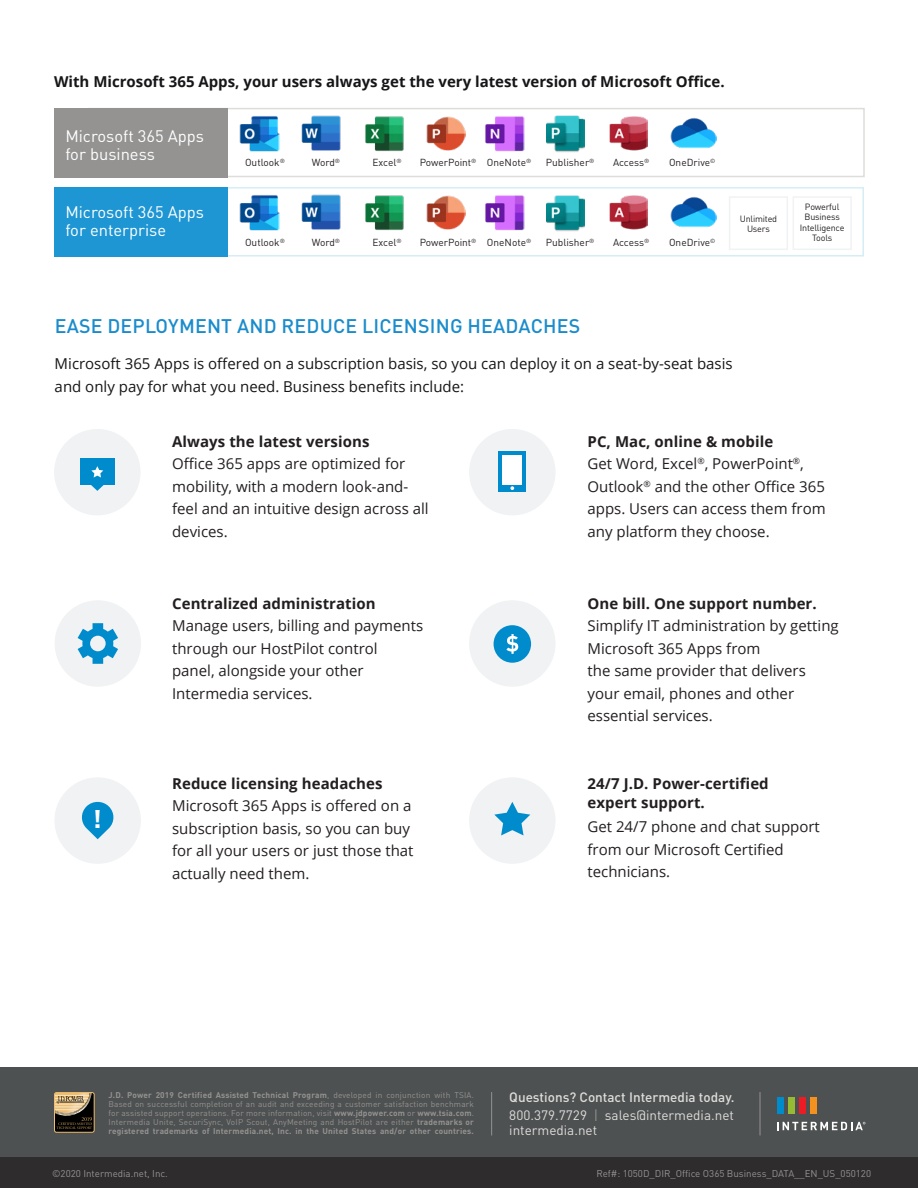
<style>
.page{position:relative;width:918px;height:1188px;background:#fff}
.page>*{position:absolute;margin:0;border:0;box-sizing:border-box;transform-origin:0 0}
.t1{font:700 25.35px "DINOT";color:#fff;scale:1.06 1}
.Body_Copy{font:500 19.5px "DINOT";letter-spacing:.01em;color:#1a8ccc}
.Heading_4{font:16.5px/18px "DINOT";color:#fff}
.BODY_Copy{font:15px/22.5px "Open Sans";color:#231f20}
.BLACK_headers{font:700 15px/19.5px "Open Sans";letter-spacing:.005em;color:#231f20}
.Body_Copy-2{font:15px/22.5px "Open Sans";color:#161517}
.Body___Bold_Header{font:700 15px "Open Sans";color:#161517}
.t2{font:13.5px "DINOT";color:#dddddb}
.t3{font:500 13.5px "DINOT";color:#dddddb}
.Heading_4-2{font:10.05px "DINOT";color:#231f20}
.t4{font:9.75px "DINOT";color:#949392}
.Heading_4-3{font:9px/10.5px "DINOT";letter-spacing:-.02em;color:#231f20;text-align:center}
.t5{font:8.25px/9px "DINOT";letter-spacing:.02em;color:#949291;text-align:justify}
.t6{font:700 8.25px/9px "DINOT";letter-spacing:.02em;color:#949291}
.s1{font-weight:700}
.s2{font-weight:400}
.s3{color:#949392}
</style>
<div class="page">
<div style="left:88px;top:108px;width:777px;height:69px;border:2px solid #dddddb"></div>
<div style="left:89px;top:187px;width:775px;height:69px;border:2px solid #d5eef5"></div>
<div style="left:54px;top:108px;width:174px;height:69px;background:#949392"></div>
<div style="left:54px;top:187px;width:174px;height:69px;background:#1e96d4"></div>
<div style="left:729px;top:196px;width:59px;height:54px;border:2px solid #f0f2f3"></div>
<div style="left:793px;top:196px;width:59px;height:54px;border:2px solid #f0f2f3"></div>
<div style="left:54px;top:777px;width:87px;height:87px;background:#f0f2f3;border-radius:50%"></div>
<svg style="left:82px;top:801px;width:32px;height:38px"></svg>
<div style="left:54px;top:429px;width:87px;height:86px;background:#f0f2f3;border-radius:50%"></div>
<div style="left:80px;top:459px;width:35px;height:26px;background:#008ccc"></div>
<svg style="left:91px;top:485px;width:13px;height:6px"></svg>
<svg style="left:91px;top:466px;width:12px;height:12px"></svg>
<div style="left:469px;top:600px;width:87px;height:87px;background:#f0f2f3;border-radius:50%"></div>
<div style="left:494px;top:625px;width:37px;height:38px;background:#008ccc;border-radius:50%"></div>
<svg style="left:506px;top:634px;width:12px;height:20px"></svg>
<div style="left:55px;top:600px;width:86px;height:87px;background:#f0f2f3;border-radius:50%"></div>
<svg style="left:78px;top:623px;width:40px;height:41px"></svg>
<div style="left:469px;top:429px;width:87px;height:86px;background:#f0f2f3;border-radius:50%"></div>
<div style="left:499px;top:452px;width:27px;height:40px;background:#008ccc"></div>
<div style="left:503px;top:455px;width:19px;height:30px;background:#fff"></div>
<svg style="left:510px;top:486px;width:4px;height:4px"></svg>
<div style="left:469px;top:777px;width:87px;height:87px;background:#f0f2f3;border-radius:50%"></div>
<svg style="left:494px;top:802px;width:36px;height:33px"></svg>
<img style="left:546px;top:115px;width:38px;height:37px">
<img style="left:546px;top:195px;width:38px;height:36px">
<img style="left:240px;top:116px;width:39px;height:36px">
<img style="left:240px;top:195px;width:39px;height:36px">
<img style="left:301px;top:115px;width:40px;height:36px">
<img style="left:301px;top:194px;width:40px;height:36px">
<img style="left:365px;top:116px;width:39px;height:35px">
<img style="left:365px;top:195px;width:39px;height:35px">
<img style="left:426px;top:116px;width:39px;height:35px">
<img style="left:426px;top:195px;width:39px;height:35px">
<img style="left:485px;top:116px;width:39px;height:36px">
<img style="left:485px;top:195px;width:39px;height:36px">
<img style="left:610px;top:116px;width:38px;height:35px">
<img style="left:610px;top:195px;width:38px;height:35px">
<img style="left:670px;top:118px;width:46px;height:30px">
<img style="left:670px;top:197px;width:46px;height:30px">
<div style="left:0;top:1067px;width:918px;height:121px;background:#4e5151"></div>
<div style="left:0;top:1158px;width:918px;height:30px;background:#2e2c2c"></div>
<hr style="left:491px;top:1092px;width:1px;height:44px;background:#949392">
<hr style="left:760px;top:1092px;width:1px;height:44px;background:#949392">
<div style="left:54px;top:1093px;width:40px;height:39px;background:#000;border-radius:2px"></div>
<div style="left:54px;top:1092px;width:41px;height:41px;border:1px solid #eebd6d;border-radius:2px"></div>
<svg style="left:54px;top:1093px;width:38px;height:36px"></svg>
<div style="left:811px;top:1097px;width:6px;height:16px;background:#f5911f"></div>
<div style="left:777px;top:1097px;width:6px;height:16px;background:#008ccc"></div>
<div style="left:788px;top:1097px;width:7px;height:16px;background:#96ba33"></div>
<div style="left:800px;top:1097px;width:6px;height:16px;background:#ed1c24"></div>
<svg style="left:777px;top:1122px;width:88px;height:8px"></svg>
<p class="Body___Bold_Header" style="left:54px;top:70px;width:672px">With Microsoft 365 Apps, your users always get the very latest version of Microsoft Office.</p>
<p class="Heading_4" style="left:65px;top:127px;width:140px">Microsoft 365 Apps for business</p>
<p class="Heading_4" style="left:65px;top:203px;width:140px">Microsoft 365 Apps for enterprise</p>
<p class="Heading_4-2" style="left:245px;top:156px;width:41px">Outlook<sup>®</sup></p>
<p class="Heading_4-2" style="left:312px;top:156px;width:30px">Word<sup>®</sup></p>
<p class="Heading_4-2" style="left:245px;top:236px;width:41px">Outlook<sup>®</sup></p>
<p class="Heading_4-2" style="left:312px;top:236px;width:30px">Word<sup>®</sup></p>
<p class="Heading_4-2" style="left:373px;top:156px;width:31px">Excel<sup>®</sup></p>
<p class="Heading_4-2" style="left:420px;top:156px;width:58px">PowerPoint<sup>®</sup></p>
<p class="Heading_4-2" style="left:487px;top:156px;width:46px">OneNote<sup>®</sup></p>
<p class="Heading_4-2" style="left:546px;top:156px;width:50px">Publisher<sup>®</sup></p>
<p class="Heading_4-2" style="left:613px;top:156px;width:38px">Access<sup>®</sup></p>
<p class="Heading_4-2" style="left:669px;top:156px;width:48px">OneDrive<sup>©</sup></p>
<p class="Heading_4-2" style="left:373px;top:236px;width:31px">Excel<sup>®</sup></p>
<p class="Heading_4-2" style="left:420px;top:236px;width:58px">PowerPoint<sup>®</sup></p>
<p class="Heading_4-2" style="left:487px;top:236px;width:46px">OneNote<sup>®</sup></p>
<p class="Heading_4-2" style="left:546px;top:236px;width:50px">Publisher<sup>®</sup></p>
<p class="Heading_4-2" style="left:613px;top:236px;width:38px">Access<sup>®</sup></p>
<p class="Heading_4-2" style="left:669px;top:236px;width:48px">OneDrive<sup>©</sup></p>
<p class="Heading_4-3" style="left:740px;top:213px;width:39px">Unlimited<br>Users</p>
<p class="Heading_4-3" style="left:800px;top:201px;width:46px">Powerful<br>Business<br>Intelligence<br>Tools</p>
<p class="Body_Copy" style="left:55px;top:314px;width:527px">EASE DEPLOYMENT AND REDUCE LICENSING HEADACHES</p>
<p class="Body_Copy-2" style="left:55px;top:352px;width:680px">Microsoft 365 Apps is offered on a subscription basis, so you can deploy it on a seat-by-seat basis and only pay for what you need. Business benefits include:</p>
<h1 class="t1" style="left:93px;top:802px;width:10px">!</h1>
<p class="BLACK_headers" style="left:172px;top:431px;width:199px">Always the latest versions</p>
<p class="BODY_Copy" style="left:172px;top:452px;width:258px">Office 365 apps are optimized for mobility, with a modern look-and&shy;feel and an intuitive design across all devices.</p>
<p class="BLACK_headers" style="left:172px;top:593px;width:205px">Centralized administration</p>
<p class="BODY_Copy" style="left:172px;top:614px;width:253px">Manage users, billing and payments through our HostPilot control panel, alongside your other<br>Intermedia services.</p>
<p class="BLACK_headers" style="left:172px;top:773px;width:212px">Reduce licensing headaches</p>
<p class="BODY_Copy" style="left:172px;top:794px;width:243px">Microsoft 365 Apps is offered on a subscription basis, so you can buy for all your users or just those that actually need them.</p>
<p class="BLACK_headers" style="left:588px;top:431px;width:187px">PC, Mac, online &amp; mobile</p>
<p class="BODY_Copy" style="left:588px;top:452px;width:240px">Get Word, Excel<sup>®</sup>, PowerPoint<sup>®</sup>,<br>Outlook<sup>®</sup> and the other Office 365 apps. Users can access them from any platform they choose.</p>
<p class="BLACK_headers" style="left:588px;top:593px;width:231px">One bill. One support number.</p>
<p class="BODY_Copy" style="left:588px;top:614px;width:253px">Simplify IT administration by getting<br>Microsoft 365 Apps from<br>the same provider that delivers your email, phones and other essential services.</p>
<p class="BLACK_headers" style="left:588px;top:773px;width:183px">24/7 J.D. Power-certified expert support.</p>
<p class="BODY_Copy" style="left:588px;top:815px;width:234px">Get 24/7 phone and chat support from our Microsoft Certified technicians.</p>
<p class="t5" style="left:109px;top:1090px;width:367px"><span class="s1">J.D. Power 2019 Certified Assisted Technical Program</span>, developed in conjunction with TSIA.<br>Based on successful completion of an audit and exceeding a customer satisfaction benchmark for assisted support operations. For more information, visit <span class="s1">www.jdpower.com</span> or <span class="s1">www.tsia.com</span>.</p>
<p class="t6" style="left:109px;top:1117px;width:367px"><span class="s2">Intermedia Unite, SecuriSync, VoIP Scout, AnyMeeting and HostPilot are either</span> trademarks or registered trademarks of Intermedia.net, Inc. in the United States and/or other countries.</p>
<p class="t3" style="left:509px;top:1089px;width:227px">Questions? Contact Intermedia today.</p>
<p class="t2" style="left:509px;top:1107px;width:226px">800.379.7729 <span class="s3">|</span> sales@intermedia.net</p>
<p class="t2" style="left:509px;top:1122px;width:89px">intermedia.net</p>
<p class="t4" style="left:52px;top:1167px;width:117px">©2020 Intermedia.net, Inc.</p>
<p class="t4" style="left:597px;top:1167px;width:276px">Ref#: 1050D_DIR_Office O365 Business_DATA__EN_US_050120</p>
</div>
